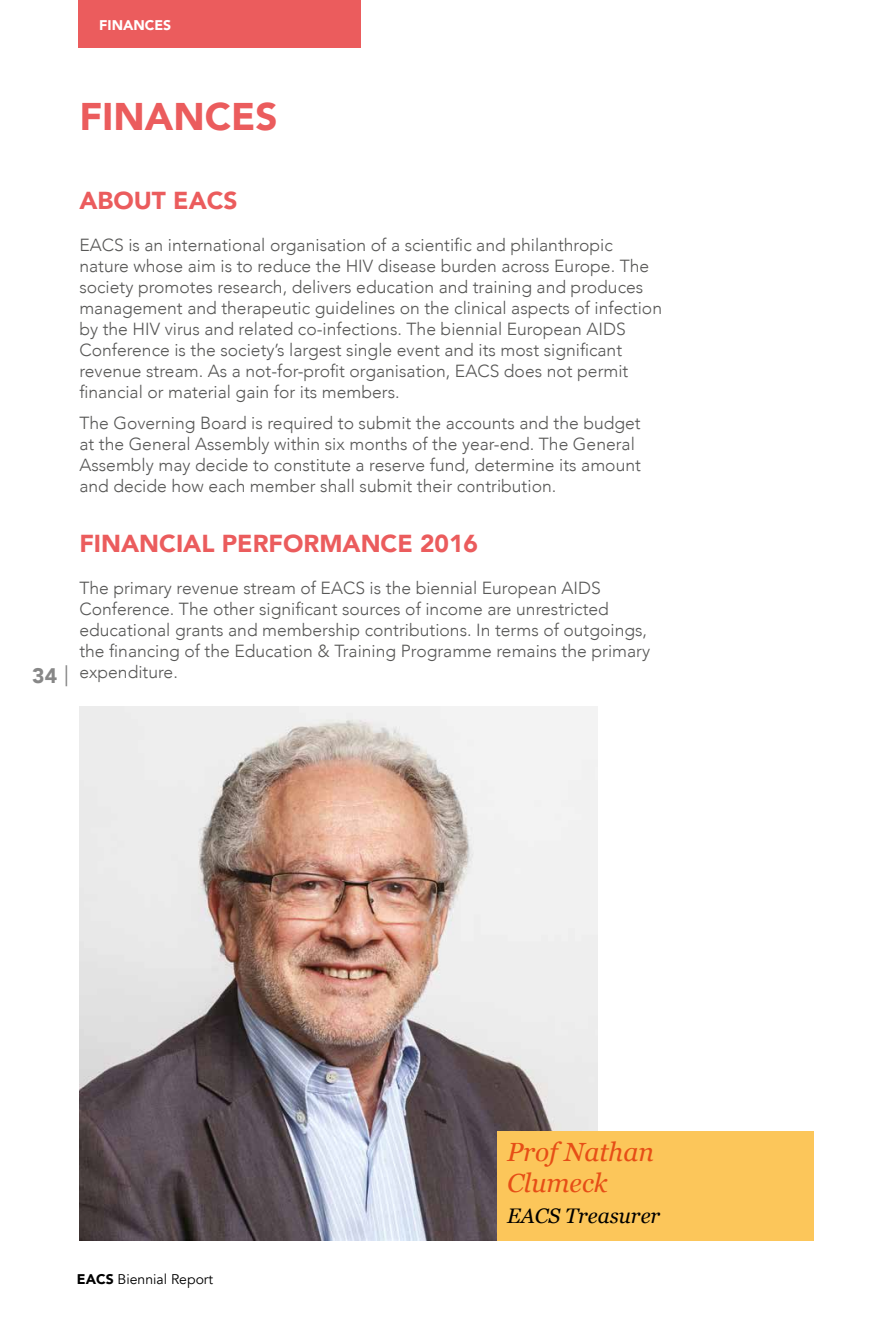
<style>
.page{position:relative;width:893px;height:1340px;background:#fff}
.page>*{position:absolute;margin:0;border:0;box-sizing:border-box;transform-origin:0 0}
.T1{font:900 38.5px "Avenir";color:#eb5c5d}
.t1{font:italic 26.25px/31.5px "Georgia";color:#e64e16}
.T2{font:900 24.5px "Avenir";color:#eb5c5d}
.t2{font:italic 21px "Georgia";color:#000}
.t3{font:900 21px "Avenir";color:#878787}
.Body{font:300 17.5px/21px "Avenir";color:#575756}
.t4{font:14px "Avenir";color:#000}
.t5{font:900 14px "Avenir";color:#fff}
.s1{font-weight:400}
.s2{font-weight:900}
</style>
<div class="page">
<img style="left:79px;top:706px;width:518px;height:534px">
<div style="left:497px;top:1131px;width:317px;height:109px;background:#fcc65a"></div>
<div style="left:78px;top:0;width:282px;height:47px;background:#eb5c5d"></div>
<p class="t5" style="left:99px;top:13px;width:74px">FINANCES</p>
<p class="T1" style="left:79px;top:84px;width:200px">FINANCES</p>
<p class="T2" style="left:79px;top:179px;width:160px">ABOUT EACS</p>
<p class="Body" style="left:79px;top:234px;width:584px">EACS is an international organisation of a scientific and philanthropic nature whose aim is to reduce the HIV disease burden across Europe. The society promotes research, delivers education and training and produces management and therapeutic guidelines on the clinical aspects of infection by the HIV virus and related co-infections. The biennial European AIDS Conference is the society’s largest single event and its most significant revenue stream. As a not-for-profit organisation, EACS does not permit financial or material gain for its members.</p>
<p class="Body" style="left:79px;top:412px;width:563px">The Governing Board is required to submit the accounts and the budget at the General Assembly within six months of the year-end. The General Assembly may decide to constitute a reserve fund, determine its amount and decide how each member shall submit their contribution.</p>
<p class="t3" style="left:32px;top:658px;width:38px">34 <span class="s1">|</span></p>
<p class="T2" style="left:79px;top:522px;width:400px">FINANCIAL PERFORMANCE 2016</p>
<p class="Body" style="left:79px;top:577px;width:572px">The primary revenue stream of EACS is the biennial European AIDS Conference. The other significant sources of income are unrestricted educational grants and membership contributions. In terms of outgoings, the financing of the Education &amp; Training Programme remains the primary expenditure.</p>
<p class="t4" style="left:77px;top:1270px;width:138px"><span class="s2">EACS</span> Biennial Report</p>
<p class="t1" style="left:507px;top:1134px;width:148px">Prof Nathan<br>Clumeck</p>
<p class="t2" style="left:507px;top:1199px;width:155px">EACS Treasurer</p>
</div>
